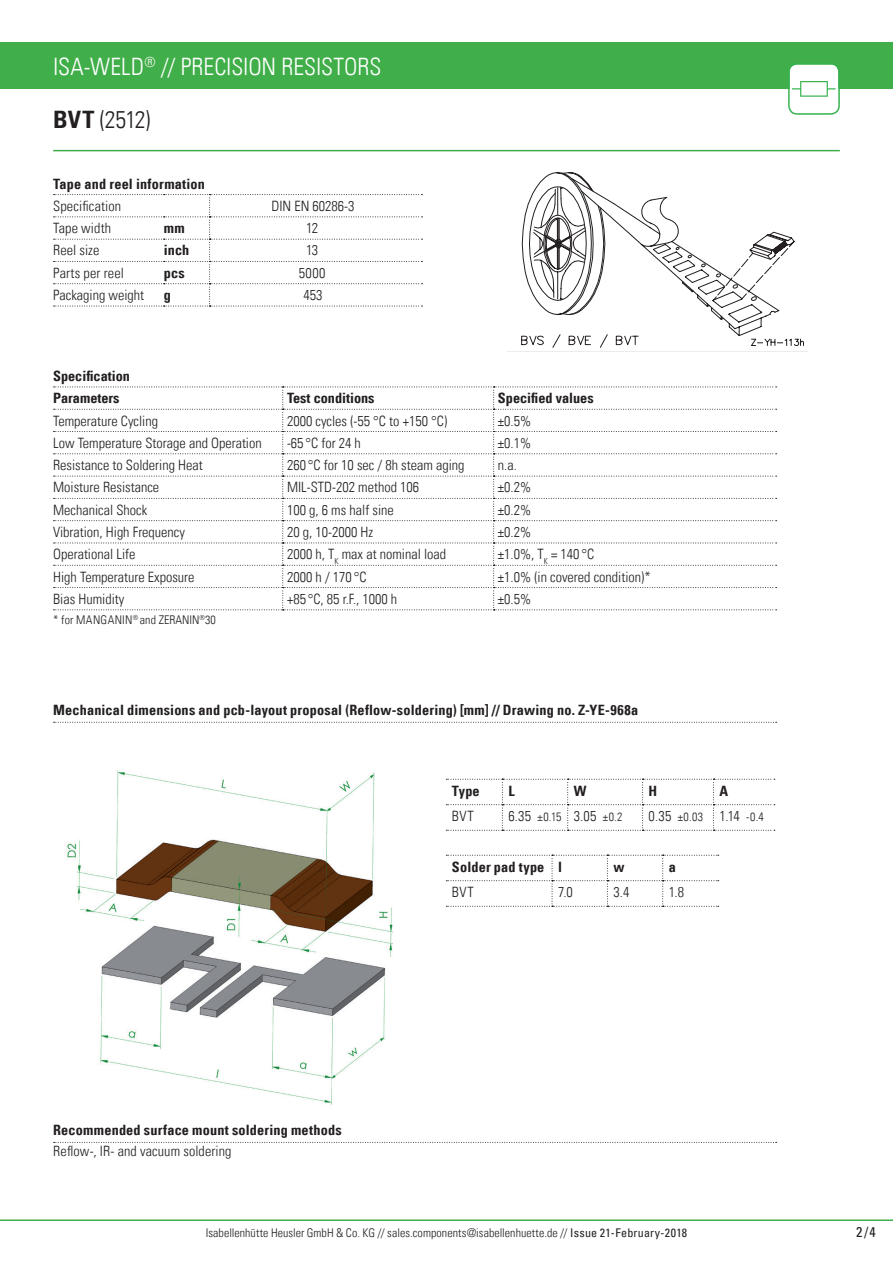
<style>
.page{position:relative;width:893px;height:1263px;background:#fff}
.page>*{position:absolute;margin:0;border:0;box-sizing:border-box;transform-origin:0 0}
.t1{font:24px "Univers Com 47 Light Cond";color:#fff}
.t2{font:24px "Univers Com 47 Light Cond";color:#231f20}
.t3{font:14.25px "Univers Com 47 Light Cond";color:#231f20}
.t4{font:14.25px/22.4px "Univers Com 67 Bold Cond";letter-spacing:.01em;color:#231f20}
.t5{font:condensed 14.25px "Univers Com 57";color:#231f20}
.t6{font:12px "Univers Com 47 Light Cond";letter-spacing:.005em;color:#231f20}
.s1{font-family:"Univers Com 67 Bold Cond"}
.s2{font-size:14.25px}
.s3{font-family:"Univers Com 57";font-stretch:condensed}
</style>
<div class="page">
<hr style="left:0;top:1219px;width:893px;height:2px;background:#40ae49">
<div style="left:0;top:43px;width:893px;height:46px;background:#40ae49"></div>
<hr style="left:53px;top:150px;width:787px;height:1px;background:#40ae49">
<svg style="left:788px;top:64px;width:52px;height:51px"></svg>
<svg style="left:53px;top:386px;width:724px;height:224px"></svg>
<svg style="left:521px;top:172px;width:283px;height:176px"></svg>
<svg style="left:54px;top:194px;width:368px;height:113px"></svg>
<svg style="left:54px;top:722px;width:723px;height:1px"></svg>
<svg style="left:446px;top:779px;width:329px;height:52px"></svg>
<svg style="left:446px;top:855px;width:273px;height:52px"></svg>
<img style="left:67px;top:770px;width:327px;height:335px">
<svg style="left:54px;top:1142px;width:723px;height:1px"></svg>
<h1 class="t1" style="left:53px;top:52px;width:330px">ISA-WELD<sup>®</sup> // PRECISION RESISTORS</h1>
<h1 class="t2" style="left:53px;top:105px;width:99px"><span class="s1">BVT</span> (2512)</h1>
<p class="t4" style="left:53px;top:172px;width:153px">Tape and reel information</p>
<p class="t3" style="left:53px;top:197px;width:70px">Specification</p>
<p class="t3" style="left:271px;top:197px;width:85px">DIN EN 60286-3</p>
<p class="t3" style="left:53px;top:220px;width:60px">Tape width</p>
<p class="t4" style="left:164px;top:217px;width:22px">mm</p>
<p class="t3" style="left:306px;top:220px;width:14px">12</p>
<p class="t3" style="left:53px;top:242px;width:48px">Reel size</p>
<p class="t4" style="left:164px;top:239px;width:27px">inch</p>
<p class="t3" style="left:306px;top:242px;width:14px">13</p>
<p class="t3" style="left:53px;top:264px;width:72px">Parts per reel</p>
<p class="t4" style="left:164px;top:261px;width:23px">pcs</p>
<p class="t3" style="left:299px;top:264px;width:28px">5000</p>
<p class="t3" style="left:53px;top:286px;width:92px">Packaging weight</p>
<p class="t4" style="left:164px;top:284px;width:9px">g</p>
<p class="t3" style="left:303px;top:286px;width:20px">453</p>
<p class="t4" style="left:53px;top:365px;width:78px">Specification<br>Parameters</p>
<p class="t4" style="left:287px;top:387px;width:89px">Test conditions</p>
<p class="t4" style="left:498px;top:387px;width:97px">Specified values</p>
<p class="t3" style="left:53px;top:412px;width:106px">Temperature Cycling</p>
<p class="t3" style="left:287px;top:412px;width:162px">2000 cycles (-55 °C to +150 °C)</p>
<p class="t3" style="left:498px;top:412px;width:35px">±0.5%</p>
<p class="t3" style="left:53px;top:434px;width:210px">Low Temperature Storage and Operation</p>
<p class="t3" style="left:287px;top:434px;width:75px">-65 °C for 24 h</p>
<p class="t3" style="left:498px;top:434px;width:35px">±0.1%</p>
<p class="t3" style="left:53px;top:456px;width:151px">Resistance to Soldering Heat</p>
<p class="t3" style="left:287px;top:456px;width:179px">260 °C for 10 sec / 8h steam aging</p>
<p class="t3" style="left:498px;top:456px;width:20px">n.a.</p>
<p class="t3" style="left:53px;top:479px;width:108px">Moisture Resistance</p>
<p class="t3" style="left:287px;top:479px;width:134px">MIL-STD-202 method 106</p>
<p class="t3" style="left:498px;top:479px;width:35px">±0.2%</p>
<p class="t3" style="left:53px;top:501px;width:96px">Mechanical Shock</p>
<p class="t3" style="left:287px;top:501px;width:108px">100 g, 6 ms half sine</p>
<p class="t3" style="left:498px;top:501px;width:35px">±0.2%</p>
<p class="t3" style="left:53px;top:523px;width:133px">Vibration, High Frequency</p>
<p class="t3" style="left:287px;top:523px;width:88px">20 g, 10-2000 Hz</p>
<p class="t3" style="left:498px;top:523px;width:35px">±0.2%</p>
<p class="t3" style="left:53px;top:546px;width:84px">Operational Life</p>
<p class="t3" style="left:287px;top:546px;width:161px">2000 h, T<sub>K</sub> max at nominal load</p>
<p class="t3" style="left:498px;top:546px;width:98px">±1.0%, T<sub>K</sub> = 140 °C</p>
<p class="t3" style="left:53px;top:568px;width:143px">High Temperature Exposure</p>
<p class="t3" style="left:287px;top:568px;width:81px">2000 h / 170 °C</p>
<p class="t3" style="left:498px;top:568px;width:154px">±1.0% (in covered condition)*</p>
<p class="t3" style="left:53px;top:590px;width:73px">Bias Humidity</p>
<p class="t3" style="left:287px;top:590px;width:112px">+85 °C, 85 r.F., 1000 h</p>
<p class="t3" style="left:498px;top:590px;width:35px">±0.5%</p>
<p class="t6" style="left:53px;top:613px;width:164px">* for MANGANIN<sup>®</sup> and ZERANIN<sup>®</sup>30</p>
<p class="t4" style="left:53px;top:699px;width:587px">Mechanical dimensions and pcb-layout proposal (Reflow-soldering) [mm] // Drawing no. Z-YE-968a</p>
<p class="t4" style="left:53px;top:1119px;width:290px">Recommended surface mount soldering methods</p>
<p class="t3" style="left:53px;top:1142px;width:180px">Reflow-, IR- and vacuum soldering</p>
<p class="t4" style="left:452px;top:779px;width:29px">Type</p>
<p class="t4" style="left:508px;top:779px;width:8px">L</p>
<p class="t4" style="left:574px;top:779px;width:14px">W</p>
<p class="t4" style="left:649px;top:779px;width:10px">H</p>
<p class="t4" style="left:719px;top:779px;width:10px">A</p>
<p class="t3" style="left:452px;top:807px;width:23px">BVT</p>
<p class="t6" style="left:508px;top:809px;width:116px"><span class="s2">6.35</span> ±0.15 <span class="s2">3.05</span> ±0.2</p>
<p class="t6" style="left:649px;top:809px;width:117px"><span class="s2">0.35</span> ±0.03 <span class="s2">1.14</span> -0.4</p>
<p class="t4" style="left:452px;top:855px;width:112px">Solder pad type l</p>
<p class="t4" style="left:613px;top:855px;width:13px">w</p>
<p class="t4" style="left:669px;top:855px;width:9px">a</p>
<p class="t3" style="left:452px;top:883px;width:23px">BVT</p>
<p class="t3" style="left:558px;top:883px;width:16px">7.0</p>
<p class="t3" style="left:613px;top:883px;width:18px">3.4</p>
<p class="t3" style="left:669px;top:883px;width:17px">1.8</p>
<p class="t6" style="left:206px;top:1225px;width:483px">Isabellenhütte Heusler GmbH &amp; Co. KG // sales.components@isabellenhuette.de // <span class="s3">Issue 21-February-2018</span></p>
<p class="t5" style="left:856px;top:1223px;width:21px">2/4</p>
</div>
